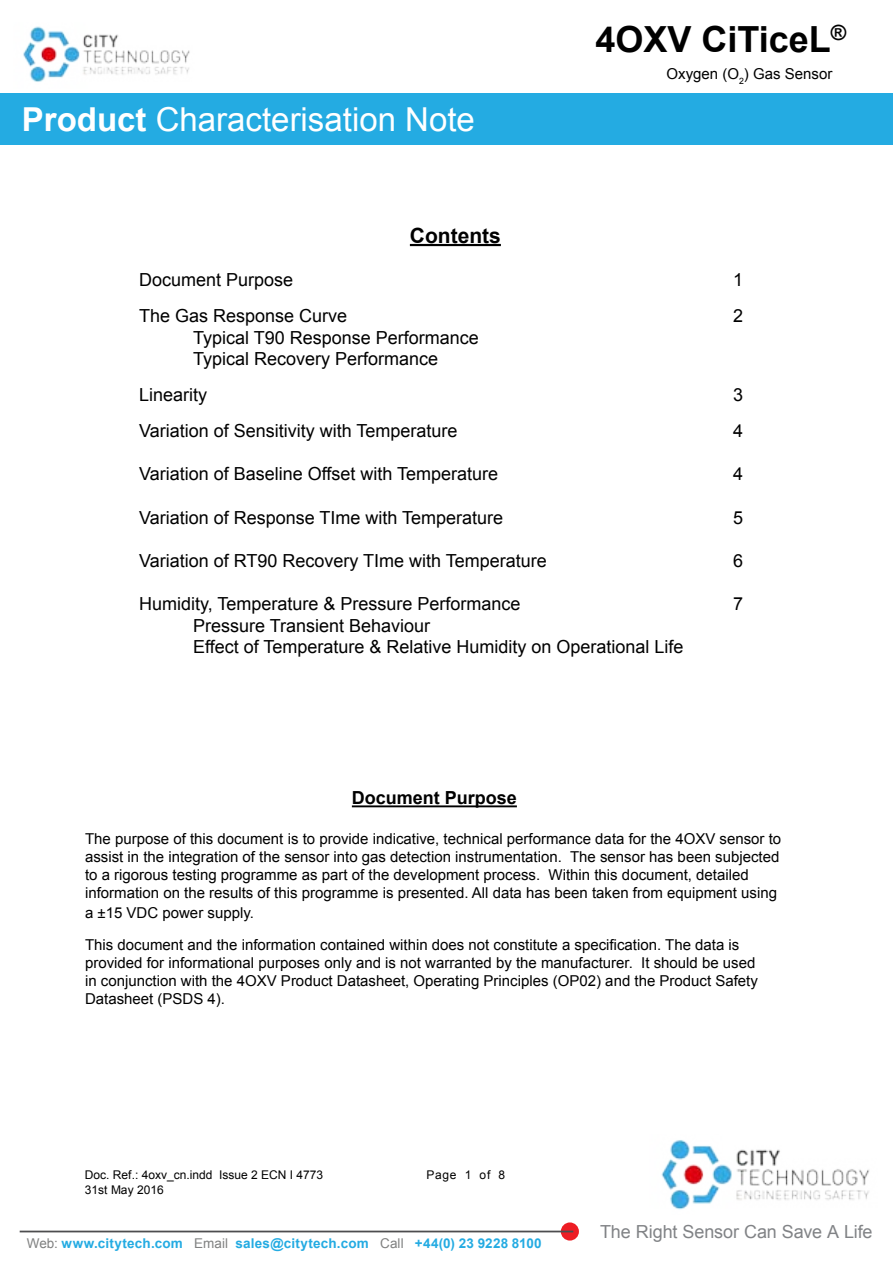
<style>
.page{position:relative;width:893px;height:1263px;background:#fff}
.page>*{position:absolute;margin:0;border:0;box-sizing:border-box;transform-origin:0 0}
.t1{font:700 36px "Arial";color:#000}
.t2{font:33px "Arial";color:#fff}
.t3{font:700 21px "Arial";color:#000}
.t4{font:18px/21.6px "Arial";color:#000}
.t5{font:18px "Arial";letter-spacing:-.005em;color:#818386}
.t6{font:700 18px "Arial";color:#000}
.t7{font:15px/18px "Arial";color:#000}
.t8{font:700 13.5px "Arial";letter-spacing:.015em;color:#24abe2}
.t9{font:12px "Arial";color:#000}
.s1{font-weight:700}
.s2{font-weight:400;color:#808181}
</style>
<div class="page">
<img style="left:23px;top:26px;width:167px;height:56px">
<div style="left:0;top:93px;width:893px;height:51px;background:#24abe2"></div>
<img style="left:661px;top:1140px;width:209px;height:70px">
<div style="left:561px;top:1222px;width:18px;height:18px;background:#ed1d24;border-radius:50%"></div>
<hr style="left:20px;top:1230px;width:553px;height:2px;background:#4d4d4f">
<hr style="left:410px;top:244px;width:91px;height:2px;background:#000">
<hr style="left:352px;top:805px;width:165px;height:2px;background:#000">
<h2 class="t2" style="left:22px;top:98px;width:454px"><span class="s1">Product</span> Characterisation Note</h2>
<h3 class="t3" style="left:410px;top:221px;width:92px">Contents</h3>
<h1 class="t1" style="left:595px;top:15px;width:252px">4OXV CiTiceL<sup>®</sup></h1>
<p class="t7" style="left:667px;top:65px;width:167px">Oxygen (O<sub>2</sub>) Gas Sensor</p>
<p class="t4" style="left:139px;top:269px;width:156px">Document Purpose</p>
<p class="t4" style="left:733px;top:269px;width:12px">1</p>
<p class="t4" style="left:139px;top:305px;width:210px">The Gas Response Curve</p>
<p class="t4" style="left:733px;top:305px;width:12px">2</p>
<p class="t4" style="left:193px;top:327px;width:287px">Typical T90 Response Performance<br>Typical Recovery Performance</p>
<p class="t4" style="left:139px;top:384px;width:70px">Linearity</p>
<p class="t4" style="left:733px;top:384px;width:12px">3</p>
<p class="t4" style="left:139px;top:420px;width:320px">Variation of Sensitivity with Temperature</p>
<p class="t4" style="left:733px;top:420px;width:12px">4</p>
<p class="t4" style="left:139px;top:463px;width:361px">Variation of Baseline Offset with Temperature</p>
<p class="t4" style="left:733px;top:463px;width:12px">4</p>
<p class="t4" style="left:139px;top:507px;width:366px">Variation of Response TIme with Temperature</p>
<p class="t4" style="left:733px;top:507px;width:12px">5</p>
<p class="t4" style="left:139px;top:550px;width:409px">Variation of RT90 Recovery TIme with Temperature</p>
<p class="t4" style="left:733px;top:550px;width:12px">6</p>
<p class="t4" style="left:139px;top:593px;width:383px">Humidity, Temperature &amp; Pressure Performance</p>
<p class="t4" style="left:733px;top:593px;width:12px">7</p>
<p class="t4" style="left:193px;top:615px;width:492px">Pressure Transient Behaviour<br>Effect of Temperature &amp; Relative Humidity on Operational Life</p>
<p class="t6" style="left:352px;top:786px;width:167px">Document Purpose</p>
<p class="t7" style="left:85px;top:830px;width:698px">The purpose of this document is to provide indicative, technical performance data for the 4OXV sensor to assist in the integration of the sensor into gas detection instrumentation. The sensor has been subjected to a rigorous testing programme as part of the development process. Within this document, detailed information on the results of this programme is presented. All data has been taken from equipment using</p>
<p class="t7" style="left:85px;top:896px;width:656px;line-height:32.4px">a ±15 VDC power supply.<br>This document and the information contained within does not constitute a specification. The data is</p>
<p class="t7" style="left:85px;top:954px;width:674px">provided for informational purposes only and is not warranted by the manufacturer. It should be used in conjunction with the 4OXV Product Datasheet, Operating Principles (OP02) and the Product Safety<br>Datasheet (PSDS 4).</p>
<p class="t9" style="left:85px;top:1167px;width:240px">Doc. Ref.: 4oxv_cn.indd Issue 2 ECN I 4773</p>
<p class="t9" style="left:426px;top:1167px;width:80px">Page 1 of 8</p>
<p class="t9" style="left:85px;top:1181px;width:80px">31st May 2016</p>
<p class="t8" style="left:27px;top:1234px;width:516px"><span class="s2">Web:</span> www.citytech.com <span class="s2">Email</span> sales@citytech.com <span class="s2">Call</span> +44(0) 23 9228 8100</p>
<p class="t5" style="left:600px;top:1220px;width:274px">The Right Sensor Can Save A Life</p>
</div>
